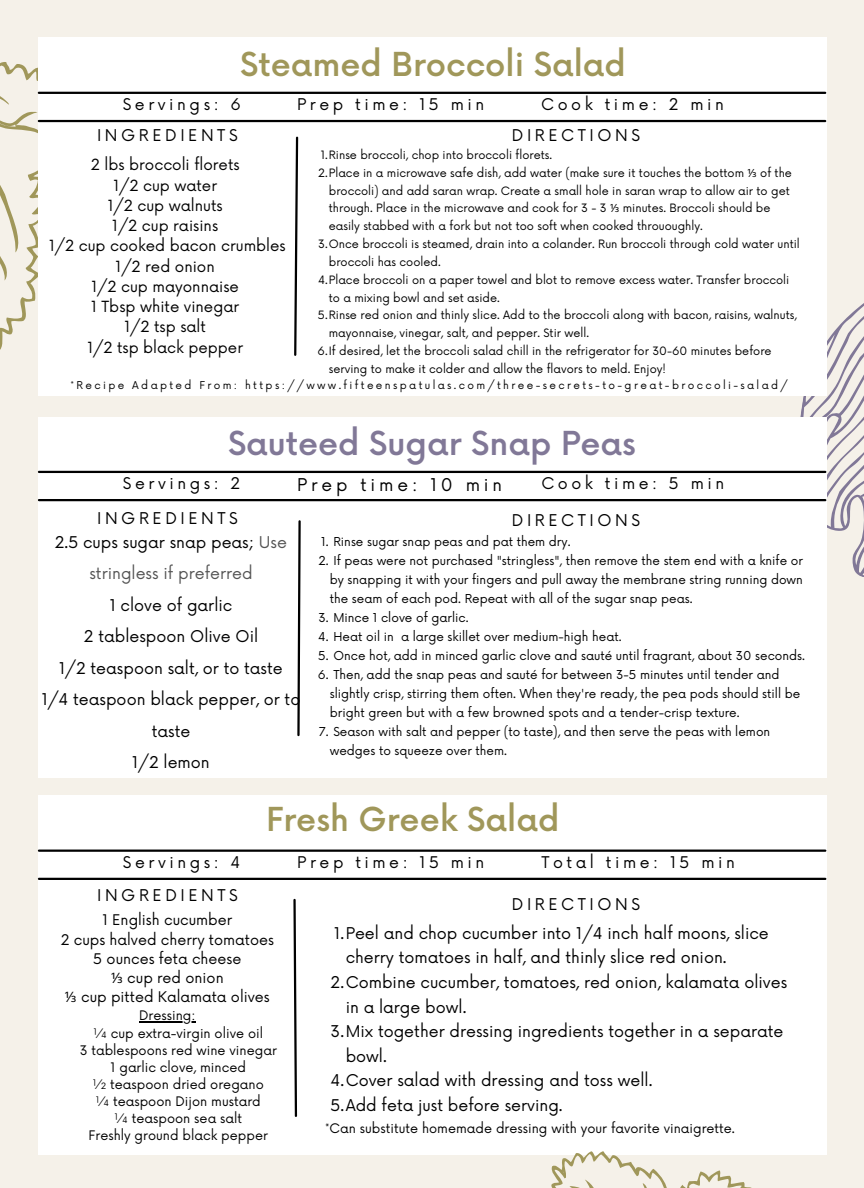
<style>
.page{position:relative;width:864px;height:1188px;background:#f5f1e9}
.page>*{position:absolute;margin:0;border:0;box-sizing:border-box;transform-origin:0 0}
.t1{font:500 32.25px "Now";color:#a0975a}
.t2{font:500 32.25px "Now";color:#817897}
.t3{font:17.1px "Now";letter-spacing:.225em;color:#000}
.t4{font:15.9px/31.5px "Now";color:#000;text-align:center}
.t5{font:15.9px "Now";letter-spacing:.225em;color:#000}
.t6{font:15.9px "Now";color:#545454}
.t7{font:15.75px "Now";letter-spacing:.225em;color:#000}
.t8{font:15px/20.2px "Now";color:#000;text-align:center}
.t9{font:14.4px/19.2px "Now";color:#000;text-align:center}
.t10{font:12.9px "Now";color:#000}
.t11{font:12px/19px "Now";color:#000}
.t12{font:11.25px "Now";color:#000}
.t13{font:10.5px "Now";letter-spacing:.225em;color:#000}
.s1{font-family:"Noto Sans"}
.s2{color:#545454}
</style>
<div class="page">
<div style="left:38px;top:796px;width:788px;height:359px;background:#fff"></div>
<hr style="left:139px;top:1022px;width:57px;height:1px;background:#000">
<hr style="left:39px;top:850px;width:786px;height:2px;background:#000">
<hr style="left:39px;top:878px;width:786px;height:2px;background:#000">
<svg style="left:0;top:62px;width:38px;height:288px"></svg>
<svg style="left:800px;top:86px;width:64px;height:502px"></svg>
<div style="left:38px;top:420px;width:788px;height:358px;background:#fff"></div>
<div style="left:38px;top:417px;width:788px;height:48px;background:#fff"></div>
<hr style="left:39px;top:471px;width:786px;height:2px;background:#000">
<hr style="left:39px;top:499px;width:786px;height:2px;background:#000">
<div style="left:38px;top:37px;width:788px;height:359px;background:#fff"></div>
<svg style="left:294px;top:136px;width:5px;height:220px"></svg>
<hr style="left:39px;top:92px;width:786px;height:2px;background:#000">
<hr style="left:39px;top:120px;width:786px;height:2px;background:#000">
<svg style="left:551px;top:1077px;width:276px;height:111px"></svg>
<svg style="left:297px;top:520px;width:4px;height:217px"></svg>
<svg style="left:293px;top:898px;width:5px;height:219px"></svg>
<h1 class="t1" style="left:240px;top:47px;width:387px">Steamed Broccoli Salad</h1>
<h3 class="t7" style="left:123px;top:95px;width:120px">Servings: 6</h3>
<h3 class="t7" style="left:297px;top:95px;width:189px">Prep time: 15 min</h3>
<h3 class="t7" style="left:541px;top:95px;width:184px">Cook time: 2 min</h3>
<h3 class="t5" style="left:512px;top:126px;width:130px">DIRECTIONS</h3>
<p class="t12" style="left:321px;top:149px;width:233px">1.Rinse broccoli, chop into broccoli florets.</p>
<p class="t12" style="left:318px;top:167px;width:475px">2.Place in a microwave safe dish, add water (make sure it touches the bottom <span class="s1">⅓</span> of the</p>
<p class="t12" style="left:329px;top:184px;width:462px">broccoli) and add saran wrap. Create a small hole in saran wrap to allow air to get</p>
<p class="t12" style="left:329px;top:202px;width:443px">through. Place in the microwave and cook for 3 - 3 <span class="s1">⅓</span> minutes. Broccoli should be</p>
<p class="t12" style="left:329px;top:220px;width:376px">easily stabbed with a fork but not too soft when cooked thrououghly.</p>
<p class="t12" style="left:318px;top:238px;width:483px">3.Once broccoli is steamed, drain into a colander. Run broccoli through cold water until</p>
<p class="t12" style="left:329px;top:256px;width:113px">broccoli has cooled.</p>
<p class="t12" style="left:318px;top:273px;width:473px">4.Place broccoli on a paper towel and blot to remove excess water. Transfer broccoli</p>
<p class="t12" style="left:329px;top:291px;width:173px">to a mixing bowl and set aside.</p>
<p class="t12" style="left:318px;top:309px;width:480px">5.Rinse red onion and thinly slice. Add to the broccoli along with bacon, raisins, walnuts,</p>
<p class="t12" style="left:329px;top:327px;width:262px">mayonnaise, vinegar, salt, and pepper. Stir well.</p>
<p class="t12" style="left:318px;top:345px;width:456px">6.If desired, let the broccoli salad chill in the refrigerator for 30-60 minutes before</p>
<p class="t12" style="left:329px;top:362px;width:339px">serving to make it colder and allow the flavors to meld. Enjoy!</p>
<p class="t13" style="left:71px;top:379px;width:719px">*Recipe Adapted From: https://www.fifteenspatulas.com/three-secrets-to-great-broccoli-salad/</p>
<h3 class="t5" style="left:97px;top:126px;width:142px">INGREDIENTS</h3>
<h3 class="t8" style="left:49px;top:156px;width:238px">2 lbs broccoli florets<br>1/2 cup water<br>1/2 cup walnuts<br>1/2 cup raisins<br>1/2 cup cooked bacon crumbles<br>1/2 red onion<br>1/2 cup mayonnaise<br>1 Tbsp white vinegar<br>1/2 tsp salt<br>1/2 tsp black pepper</h3>
<h1 class="t2" style="left:228px;top:426px;width:409px">Sauteed Sugar Snap Peas</h1>
<h3 class="t7" style="left:123px;top:474px;width:119px">Servings: 2</h3>
<h2 class="t3" style="left:297px;top:475px;width:206px">Prep time: 10 min</h2>
<h3 class="t7" style="left:541px;top:474px;width:184px">Cook time: 5 min</h3>
<h3 class="t5" style="left:512px;top:512px;width:130px">DIRECTIONS</h3>
<p class="t11" style="left:321px;top:532px;width:251px">1. Rinse sugar snap peas and pat them dry.</p>
<p class="t11" style="left:330px;top:551px;width:475px;text-align:justify;text-indent:-11px">2. If peas were not purchased "stringless", then remove the stem end with a knife or by snapping it with your fingers and pull away the membrane string running down the seam of each pod. Repeat with all of the sugar snap peas.</p>
<p class="t11" style="left:318px;top:608px;width:152px">3. Mince 1 clove of garlic.</p>
<p class="t11" style="left:318px;top:627px;width:305px">4. Heat oil in a large skillet over medium-high heat.</p>
<p class="t11" style="left:318px;top:646px;width:488px">5. Once hot, add in minced garlic clove and sauté until fragrant, about 30 seconds.</p>
<p class="t11" style="left:330px;top:665px;width:472px;text-indent:-12px">6. Then, add the snap peas and sauté for between 3-5 minutes until tender and slightly crisp, stirring them often. When they're ready, the pea pods should still be bright green but with a few browned spots and a tender-crisp texture.</p>
<p class="t11" style="left:330px;top:722px;width:442px;text-indent:-11px">7. Season with salt and pepper (to taste), and then serve the peas with lemon wedges to squeeze over them.</p>
<h3 class="t4" style="left:55px;top:507px;width:234px;line-height:23.7px">INGREDIENTS<br>2.5 cups sugar snap peas; <span class="s2">Use</span></h3>
<h3 class="t6" style="left:89px;top:565px;width:165px">stringless if preferred</h3>
<h3 class="t4" style="left:42px;top:590px;width:260px">1 clove of garlic<br>2 tablespoon Olive Oil<br>1/2 teaspoon salt, or to taste<br>1/4 teaspoon black pepper, or to taste<br>1/2 lemon</h3>
<h1 class="t1" style="left:266px;top:802px;width:295px">Fresh Greek Salad</h1>
<h3 class="t7" style="left:123px;top:853px;width:119px">Servings: 4</h3>
<h3 class="t7" style="left:297px;top:853px;width:189px">Prep time: 15 min</h3>
<h3 class="t7" style="left:541px;top:853px;width:195px">Total time: 15 min</h3>
<h3 class="t4" style="left:334px;top:891px;width:436px;line-height:28.8px;text-align:left;text-indent:178px">DIRECTIONS<br>1.Peel and chop cucumber into 1/4 inch half moons, slice</h3>
<h3 class="t4" style="left:346px;top:943px;width:383px">cherry tomatoes in half, and thinly slice red onion.</h3>
<h3 class="t4" style="left:331px;top:967px;width:458px">2.Combine cucumber, tomatoes, red onion, kalamata olives</h3>
<h3 class="t4" style="left:346px;top:992px;width:122px">in a large bowl.</h3>
<h3 class="t4" style="left:331px;top:1016px;width:454px">3.Mix together dressing ingredients together in a separate</h3>
<h3 class="t4" style="left:346px;top:1041px;width:43px">bowl.</h3>
<h3 class="t4" style="left:331px;top:1066px;width:323px">4.Cover salad with dressing and toss well.</h3>
<h3 class="t4" style="left:330px;top:1090px;width:234px">5.Add feta just before serving.</h3>
<p class="t10" style="left:325px;top:1122px;width:411px">*Can substitute homemade dressing with your favorite vinaigrette.</p>
<h3 class="t5" style="left:97px;top:886px;width:142px">INGREDIENTS</h3>
<p class="t9" style="left:61px;top:911px;width:215px">1 English cucumber<br>2 cups halved cherry tomatoes<br>5 ounces feta cheese<br><span class="s1">⅓</span> cup red onion<br><span class="s1">⅓</span> cup pitted Kalamata olives</p>
<p class="t10" style="left:139px;top:1009px;width:58px">Dressing:</p>
<p class="t10" style="left:94px;top:1026px;width:171px">¼ cup extra-virgin olive oil</p>
<p class="t10" style="left:80px;top:1043px;width:199px">3 tablespoons red wine vinegar</p>
<p class="t10" style="left:111px;top:1060px;width:137px">1 garlic clove, minced</p>
<p class="t10" style="left:93px;top:1077px;width:173px">½ teaspoon dried oregano</p>
<p class="t10" style="left:96px;top:1094px;width:167px">¼ teaspoon Dijon mustard</p>
<p class="t10" style="left:114px;top:1111px;width:129px">¼ teaspoon sea salt</p>
<p class="t10" style="left:89px;top:1128px;width:181px">Freshly ground black pepper</p>
</div>
